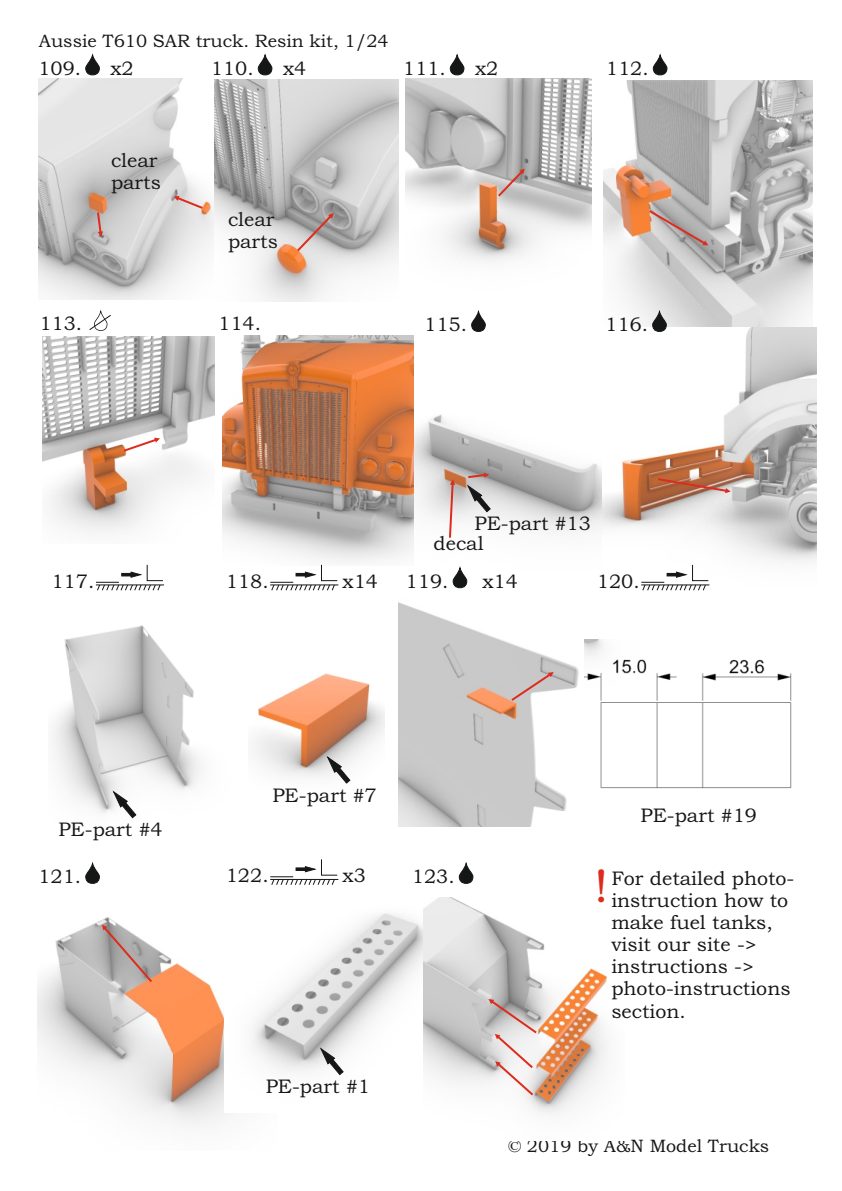
<style>
.page{position:relative;width:842px;height:1191px;background:#fff}
.page>*{position:absolute;margin:0;border:0;box-sizing:border-box;transform-origin:0 0}
.t1{font:47.4px "Bookman Old Style";color:#dd2b1c}
.t2{font:19.6px/22.2px "Bookman Old Style";color:#151616}
.t3{font:18px "Bookman Old Style";color:#151616}
</style>
<div class="page">
<img style="left:253px;top:673px;width:132px;height:111px">
<img style="left:414px;top:310px;width:189px;height:257px">
<img style="left:38px;top:78px;width:176px;height:222px">
<svg style="left:86px;top:55px;width:13px;height:20px"></svg>
<div style="left:86px;top:55px;width:14px;height:20px;border:1px solid #151616;border-radius:7px"></div>
<svg style="left:174px;top:196px;width:29px;height:13px"></svg>
<svg style="left:97px;top:212px;width:6px;height:25px"></svg>
<img style="left:214px;top:79px;width:184px;height:222px">
<svg style="left:258px;top:55px;width:14px;height:20px"></svg>
<div style="left:258px;top:55px;width:14px;height:20px;border:1px solid #151616;border-radius:7px"></div>
<svg style="left:297px;top:213px;width:37px;height:38px"></svg>
<img style="left:405px;top:79px;width:186px;height:182px">
<svg style="left:450px;top:55px;width:14px;height:20px"></svg>
<div style="left:450px;top:55px;width:14px;height:20px;border:1px solid #151616;border-radius:7px"></div>
<svg style="left:498px;top:169px;width:27px;height:27px"></svg>
<img style="left:603px;top:80px;width:209px;height:248px">
<svg style="left:653px;top:55px;width:14px;height:20px"></svg>
<div style="left:653px;top:55px;width:14px;height:20px;border:1px solid #151616;border-radius:7px"></div>
<svg style="left:649px;top:210px;width:59px;height:35px;background:#b8aaa8"></svg>
<img style="left:42px;top:336px;width:172px;height:197px">
<svg style="left:89px;top:309px;width:22px;height:22px"></svg>
<svg style="left:124px;top:437px;width:36px;height:14px"></svg>
<img style="left:223px;top:335px;width:191px;height:227px">
<svg style="left:472px;top:311px;width:13px;height:20px"></svg>
<div style="left:471px;top:311px;width:14px;height:21px;border:1px solid #151616;border-radius:7px"></div>
<svg style="left:468px;top:472px;width:21px;height:6px"></svg>
<svg style="left:449px;top:479px;width:6px;height:59px"></svg>
<svg style="left:467px;top:484px;width:24px;height:28px"></svg>
<img style="left:603px;top:328px;width:214px;height:258px">
<svg style="left:653px;top:311px;width:13px;height:20px"></svg>
<div style="left:652px;top:311px;width:14px;height:21px;border:1px solid #151616;border-radius:7px"></div>
<svg style="left:658px;top:478px;width:73px;height:15px"></svg>
<img style="left:53px;top:625px;width:148px;height:194px">
<hr style="left:96px;top:584px;width:68px;height:1px;background:#151616">
<svg style="left:96px;top:564px;width:67px;height:27px"></svg>
<svg style="left:113px;top:790px;width:23px;height:28px"></svg>
<svg style="left:270px;top:564px;width:68px;height:27px"></svg>
<svg style="left:327px;top:756px;width:23px;height:27px"></svg>
<img style="left:399px;top:570px;width:212px;height:256px">
<svg style="left:453px;top:568px;width:14px;height:20px"></svg>
<div style="left:453px;top:567px;width:14px;height:21px;border:1px solid #151616;border-radius:7px"></div>
<svg style="left:511px;top:672px;width:43px;height:29px"></svg>
<img style="left:585px;top:639px;width:207px;height:175px">
<svg style="left:641px;top:564px;width:68px;height:27px"></svg>
<img style="left:38px;top:862px;width:193px;height:264px">
<svg style="left:86px;top:863px;width:13px;height:20px"></svg>
<div style="left:86px;top:863px;width:14px;height:20px;border:1px solid #151616;border-radius:7px"></div>
<svg style="left:102px;top:924px;width:50px;height:58px;background:#b7adac"></svg>
<img style="left:225px;top:862px;width:198px;height:250px">
<svg style="left:270px;top:859px;width:68px;height:26px"></svg>
<svg style="left:320px;top:1047px;width:24px;height:28px"></svg>
<img style="left:423px;top:897px;width:185px;height:217px">
<svg style="left:459px;top:863px;width:14px;height:20px"></svg>
<div style="left:459px;top:863px;width:14px;height:20px;border:1px solid #151616;border-radius:7px"></div>
<svg style="left:488px;top:999px;width:49px;height:96px"></svg>
<p class="t3" style="left:39px;top:34px;width:351px">Aussie T610 SAR truck. Resin kit, 1/24</p>
<p class="t2" style="left:38px;top:59px;width:44px">109.</p>
<p class="t2" style="left:110px;top:59px;width:25px">x2</p>
<p class="t2" style="left:211px;top:59px;width:44px">110.</p>
<p class="t2" style="left:283px;top:59px;width:25px">x4</p>
<p class="t2" style="left:403px;top:59px;width:44px">111.</p>
<p class="t2" style="left:475px;top:59px;width:25px">x2</p>
<p class="t2" style="left:606px;top:59px;width:44px">112.</p>
<p class="t2" style="left:111px;top:151px;width:52px">clear parts</p>
<p class="t2" style="left:228px;top:210px;width:52px">clear parts</p>
<p class="t2" style="left:39px;top:314px;width:44px">113.</p>
<p class="t2" style="left:218px;top:314px;width:44px">114.</p>
<p class="t2" style="left:424px;top:315px;width:44px">115.</p>
<p class="t2" style="left:605px;top:315px;width:44px">116.</p>
<p class="t2" style="left:474px;top:514px;width:118px">PE-part #13</p>
<p class="t2" style="left:433px;top:534px;width:52px">decal</p>
<p class="t2" style="left:51px;top:571px;width:44px">117.</p>
<p class="t2" style="left:226px;top:571px;width:44px">118.</p>
<p class="t2" style="left:343px;top:571px;width:37px">x14</p>
<p class="t2" style="left:406px;top:571px;width:44px">119.</p>
<p class="t2" style="left:483px;top:571px;width:37px">x14</p>
<p class="t2" style="left:597px;top:571px;width:44px">120.</p>
<p class="t2" style="left:58px;top:820px;width:106px">PE-part #4</p>
<p class="t2" style="left:272px;top:786px;width:106px">PE-part #7</p>
<p class="t2" style="left:38px;top:867px;width:44px">121.</p>
<p class="t2" style="left:226px;top:866px;width:44px">122.</p>
<p class="t2" style="left:343px;top:866px;width:25px">x3</p>
<p class="t2" style="left:266px;top:1077px;width:106px">PE-part #1</p>
<p class="t2" style="left:640px;top:805px;width:118px">PE-part #19</p>
<p class="t2" style="left:412px;top:867px;width:44px">123.</p>
<h1 class="t1" style="left:594px;top:867px;width:16px">!</h1>
<p class="t2" style="left:611px;top:868px;width:185px">For detailed photo&shy;instruction how to make fuel tanks, visit our site -&gt; instructions -&gt; photo-instructions section.</p>
<p class="t3" style="left:508px;top:1139px;width:263px">© 2019 by A&amp;N Model Trucks</p>
</div>
